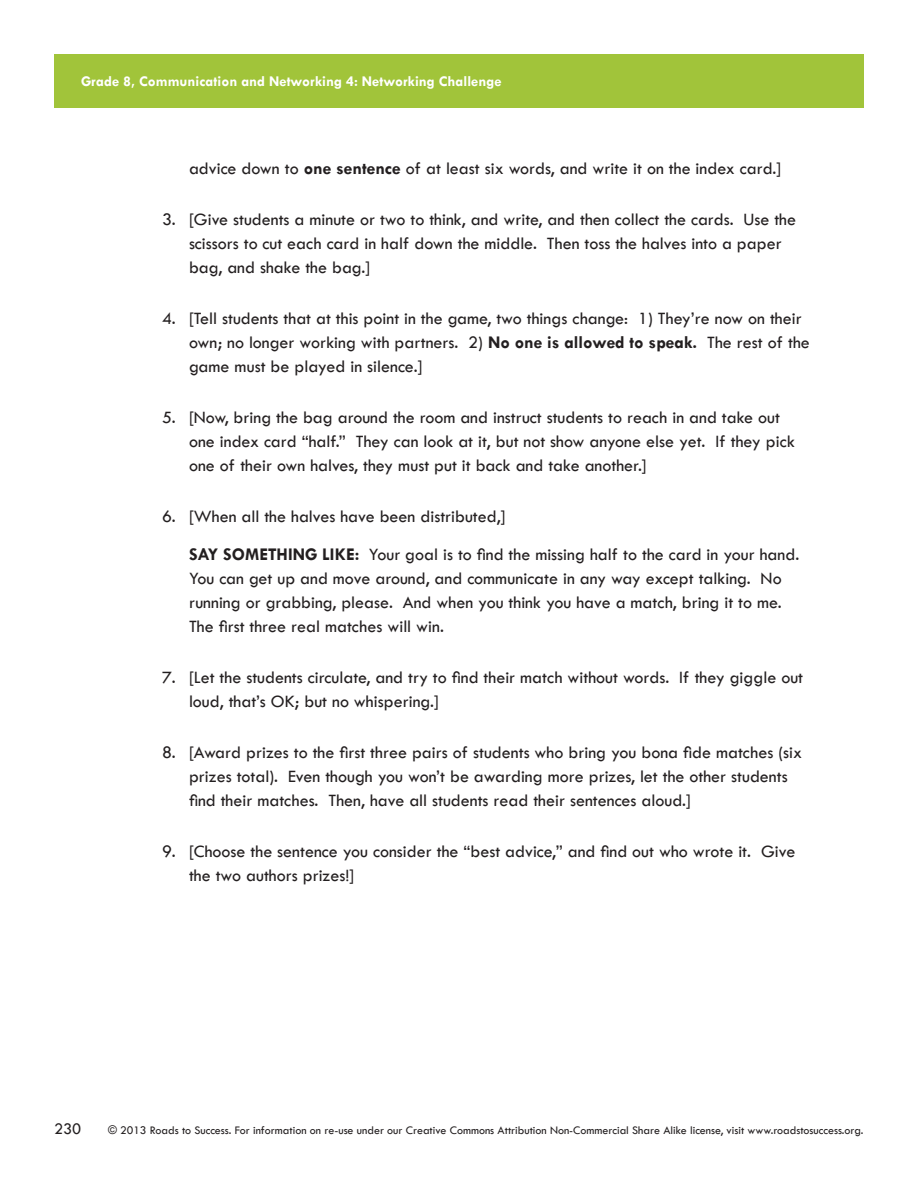
<style>
.page{position:relative;width:918px;height:1188px;background:#fff}
.page>*{position:absolute;margin:0;border:0;box-sizing:border-box;transform-origin:0 0}
.A_NumberList2{font:500 18px/24px "Tw Cen";color:#231f20}
.A_Text{font:500 18px/24px "Tw Cen";color:#231f20}
.t1{font:500 16.5px "Tw Cen";color:#231f20}
.t2{font:700 15px "Tw Cen";color:#fff}
.t3{font:500 12px "Tw Cen";color:#231f20}
.s1{font-weight:700}
</style>
<div class="page">
<div style="left:54px;top:54px;width:810px;height:54px;background:#a1c43a"></div>
<p class="t2" style="left:81px;top:72px;width:422px">Grade 8, Communication and Networking 4: Networking Challenge</p>
<p class="A_NumberList2" style="left:189px;top:157px;width:594px">advice down to <span class="s1">one sentence</span> of at least six words, and write it on the index card.]</p>
<p class="A_NumberList2" style="left:189px;top:208px;width:609px;text-indent:-27px">3. [Give students a minute or two to think, and write, and then collect the cards. Use the scissors to cut each card in half down the middle. Then toss the halves into a paper bag, and shake the bag.]</p>
<p class="A_NumberList2" style="left:189px;top:307px;width:622px;text-indent:-27px">4. [Tell students that at this point in the game, two things change: 1) They’re now on their own; no longer working with partners. 2) <span class="s1">No one is allowed to speak.</span> The rest of the game must be played in silence.]</p>
<p class="A_NumberList2" style="left:189px;top:406px;width:607px;text-indent:-27px">5. [Now, bring the bag around the room and instruct students to reach in and take out one index card “half.” They can look at it, but not show anyone else yet. If they pick one of their own halves, they must put it back and take another.]</p>
<p class="A_NumberList2" style="left:162px;top:505px;width:345px">6. [When all the halves have been distributed,]</p>
<p class="A_Text" style="left:189px;top:542px;width:612px"><span class="s1">SAY SOMETHING LIKE:</span> Your goal is to find the missing half to the card in your hand.<br>You can get up and move around, and communicate in any way except talking. No running or grabbing, please. And when you think you have a match, bring it to me.<br>The first three real matches will win.</p>
<p class="A_NumberList2" style="left:189px;top:665px;width:616px;text-indent:-27px">7. [Let the students circulate, and try to find their match without words. If they giggle out loud, that’s OK; but no whispering.]</p>
<p class="A_NumberList2" style="left:189px;top:740px;width:615px;text-indent:-27px">8. [Award prizes to the first three pairs of students who bring you bona fide matches (six prizes total). Even though you won’t be awarding more prizes, let the other students find their matches. Then, have all students read their sentences aloud.]</p>
<p class="A_NumberList2" style="left:189px;top:839px;width:608px;text-indent:-27px">9. [Choose the sentence you consider the “best advice,” and find out who wrote it. Give the two authors prizes!]</p>
<p class="t1" style="left:54px;top:1119px;width:29px">230</p>
<p class="t3" style="left:108px;top:1123px;width:757px">© 2013 Roads to Success. For information on re-use under our Creative Commons Attribution Non-Commercial Share Alike license, visit www.roadstosuccess.org.</p>
</div>
